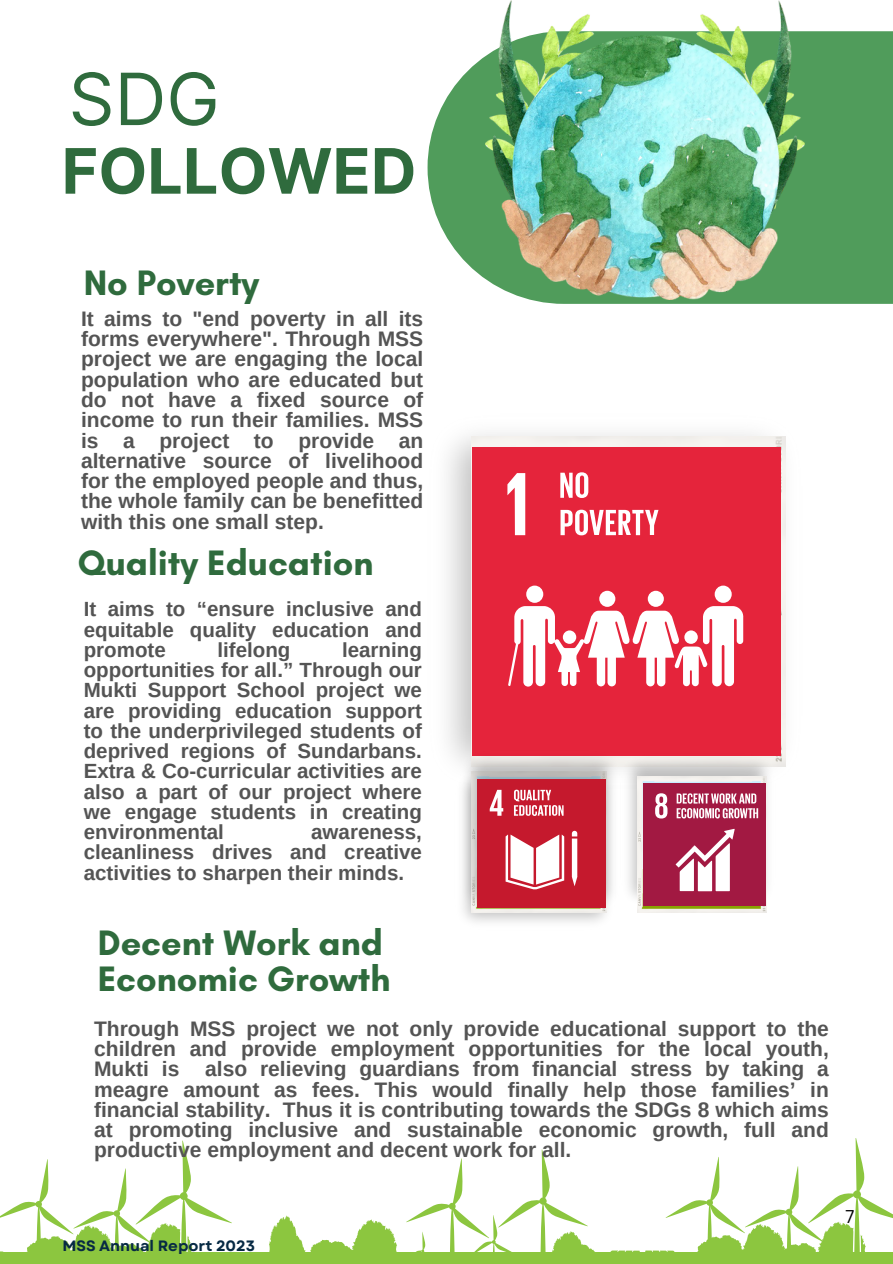
<style>
.page{position:relative;width:893px;height:1264px;background:#fff}
.page>*{position:absolute;margin:0;border:0;box-sizing:border-box;transform-origin:0 0}
.t1{font:72px "Inter";color:#2f6b3d}
.t2{font:700 62.7px "Inter";color:#2f6b3d}
.t3{font:700 36px/36px "Glacial Indifference";color:#2f6b3d}
.t4{font:700 21px/20.2px "Arimo";color:#545454;text-align:justify}
.t5{font:700 20.55px/20.2px "Arimo";color:#545454;text-align:justify}
.t6{font:18px "Canva Sans";color:#000}
.t7{font:700 15px "Garet";color:#072a44}
</style>
<div class="page">
<svg style="left:427px;top:31px;width:465px;height:273px;fill:#509c5b"></svg>
<img style="left:486px;top:0;width:318px;height:299px">
<img style="left:471px;top:436px;width:314px;height:330px">
<svg style="left:0;top:1138px;width:892px;height:114px"></svg>
<div style="left:0;top:1252px;width:892px;height:11px;background:#8cc63f"></div>
<div style="left:471px;top:447px;width:309px;height:308px;background:#e5243b"></div>
<svg style="left:507px;top:473px;width:236px;height:213px"></svg>
<svg style="left:560px;top:472px;width:98px;height:172px"></svg>
<img style="left:621px;top:755px;width:154px;height:152px">
<img style="left:637px;top:776px;width:129px;height:136px">
<img style="left:459px;top:750px;width:161px;height:161px">
<div style="left:477px;top:779px;width:128px;height:128px;background:#c5192d"></div>
<svg style="left:489px;top:789px;width:14px;height:26px"></svg>
<svg style="left:505px;top:830px;width:72px;height:59px"></svg>
<svg style="left:514px;top:789px;width:49px;height:27px"></svg>
<div style="left:643px;top:783px;width:123px;height:122px;background:#a21942"></div>
<svg style="left:655px;top:793px;width:12px;height:25px"></svg>
<svg style="left:675px;top:828px;width:59px;height:63px"></svg>
<svg style="left:676px;top:793px;width:82px;height:25px"></svg>
<p class="t1" style="left:69px;top:56px;width:153px">SDG</p>
<p class="t2" style="left:62px;top:133px;width:356px">FOLLOWED</p>
<p class="t3" style="left:84px;top:264px;width:177px">No Poverty</p>
<h4 class="t4" style="left:81px;top:308px;width:343px">It aims to "end poverty in all its forms everywhere". Through MSS project we are engaging the local population who are educated but do not have a fixed source of income to run their families. MSS is a project to provide an alternative source of livelihood for the employed people and thus, the whole family can be benefitted with this one small step.</h4>
<h3 class="t3" style="left:78px;top:544px;width:297px">Quality Education</h3>
<p class="t5" style="left:84px;top:599px;width:339px">It aims to “ensure inclusive and equitable quality education and promote</p>
<p class="t5" style="left:84px;top:639px;width:339px;text-indent:258px">learning opportunities for all.” Through our Mukti Support School project we are providing education support to the underprivileged students of deprived regions of Sundarbans.<br>Extra &amp; Co-curricular activities are also a part of our project where we engage students in creating environmental</p>
<p class="t5" style="left:217px;top:639px;width:74px">lifelong</p>
<p class="t5" style="left:84px;top:822px;width:339px;text-indent:227px">awareness, cleanliness drives and creative activities to sharpen their minds.</p>
<p class="t3" style="left:98px;top:924px;width:294px">Decent Work and<br>Economic Growth</p>
<p class="t4" style="left:94px;top:1018px;width:736px">Through MSS project we not only provide educational support to the children and provide employment opportunities for the local youth, Mukti is also relieving guardians from financial stress by taking a meagre amount as fees. This would finally help those families’ in financial stability. Thus it is contributing towards the SDGs 8 which aims at promoting inclusive and sustainable economic growth, full and productive employment and decent work for all.</p>
<p class="t7" style="left:62px;top:1234px;width:194px">MSS Annual Report 2023</p>
<p class="t6" style="left:845px;top:1203px;width:10px">7</p>
</div>
